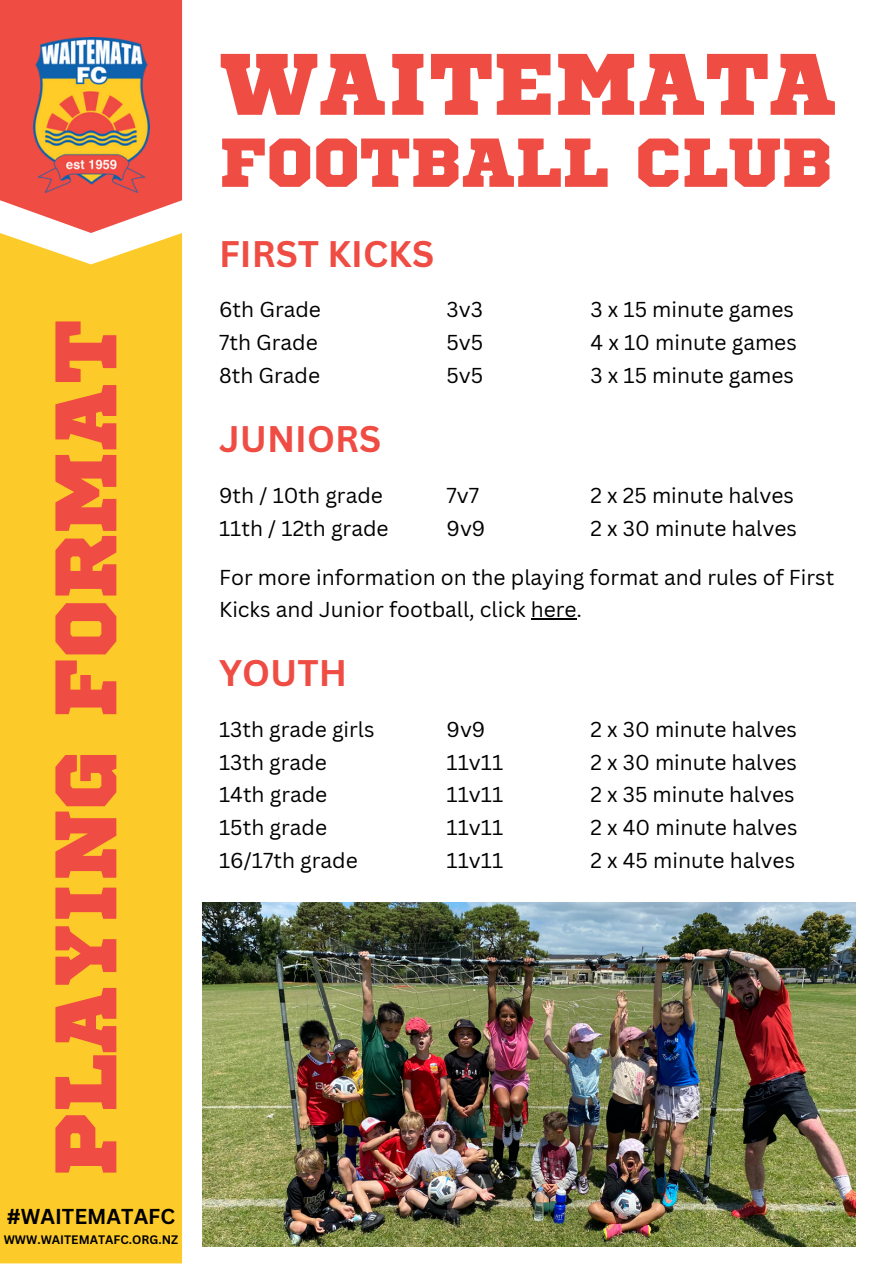
<style>
.page{position:relative;width:893px;height:1264px;background:#fff}
.page>*{position:absolute;margin:0;border:0;box-sizing:border-box;transform-origin:0 0}
.t1{font:87px "Sports World";color:#ef4c43}
.t2{font:69px "Sports World";color:#ef4c43}
.t3{font:700 36px "Canva Sans";color:#ef4c43}
.t4{font:21px/32.7px "Canva Sans";color:#000}
.t5{font:700 21px "Canva Sans";color:#000}
.t6{font:700 12px "Canva Sans";color:#000}
</style>
<div class="page">
<svg style="left:0;top:0;width:182px;height:233px;background:#f0615a"></svg>
<img style="left:33px;top:37px;width:116px;height:156px">
<div style="left:0;top:233px;width:182px;height:1030px;background:#fdcb29"></div>
<img style="left:202px;top:902px;width:653px;height:343px">
<hr style="left:530px;top:618px;width:46px;height:1px;background:#000">
<h3 class="t1" style="left:47px;top:1176px;width:857px;rotate:-90deg">PLAYING FORMAT</h3>
<p class="t5" style="left:7px;top:1201px;width:170px">#WAITEMATAFC</p>
<h2 class="t6" style="left:4px;top:1230px;width:176px">WWW.WAITEMATAFC.ORG.NZ</h2>
<p class="t1" style="left:219px;top:45px;width:618px">WAITEMATA</p>
<p class="t2" style="left:219px;top:132px;width:615px">FOOTBALL CLUB</p>
<h4 class="t3" style="left:219px;top:228px;width:216px">FIRST KICKS</h4>
<h3 class="t4" style="left:219px;top:293px;width:103px">6th Grade<br>7th Grade<br>8th Grade</h3>
<h4 class="t4" style="left:446px;top:293px;width:38px;text-align:justify">3v3<br>5v5<br>5v5</h4>
<h4 class="t4" style="left:590px;top:293px;width:208px">3 x 15 minute games<br>4 x 10 minute games<br>3 x 15 minute games</h4>
<h4 class="t3" style="left:219px;top:413px;width:163px">JUNIORS</h4>
<h4 class="t4" style="left:219px;top:478px;width:171px">9th / 10th grade<br>11th / 12th grade</h4>
<h4 class="t4" style="left:446px;top:478px;width:40px">7v7<br>9v9</h4>
<h3 class="t4" style="left:590px;top:478px;width:208px">2 x 25 minute halves<br>2 x 30 minute halves</h3>
<p class="t4" style="left:219px;top:560px;width:616px">For more information on the playing format and rules of First<br>Kicks and Junior football, click here.</p>
<h4 class="t3" style="left:219px;top:647px;width:129px">YOUTH</h4>
<h4 class="t4" style="left:219px;top:712px;width:157px">13th grade girls<br>13th grade<br>14th grade<br>15th grade<br>16/17th grade</h4>
<h4 class="t4" style="left:446px;top:712px;width:58px">9v9<br>11v11<br>11v11<br>11v11<br>11v11</h4>
<h4 class="t4" style="left:590px;top:712px;width:208px">2 x 30 minute halves<br>2 x 30 minute halves<br>2 x 35 minute halves<br>2 x 40 minute halves<br>2 x 45 minute halves</h4>
</div>
